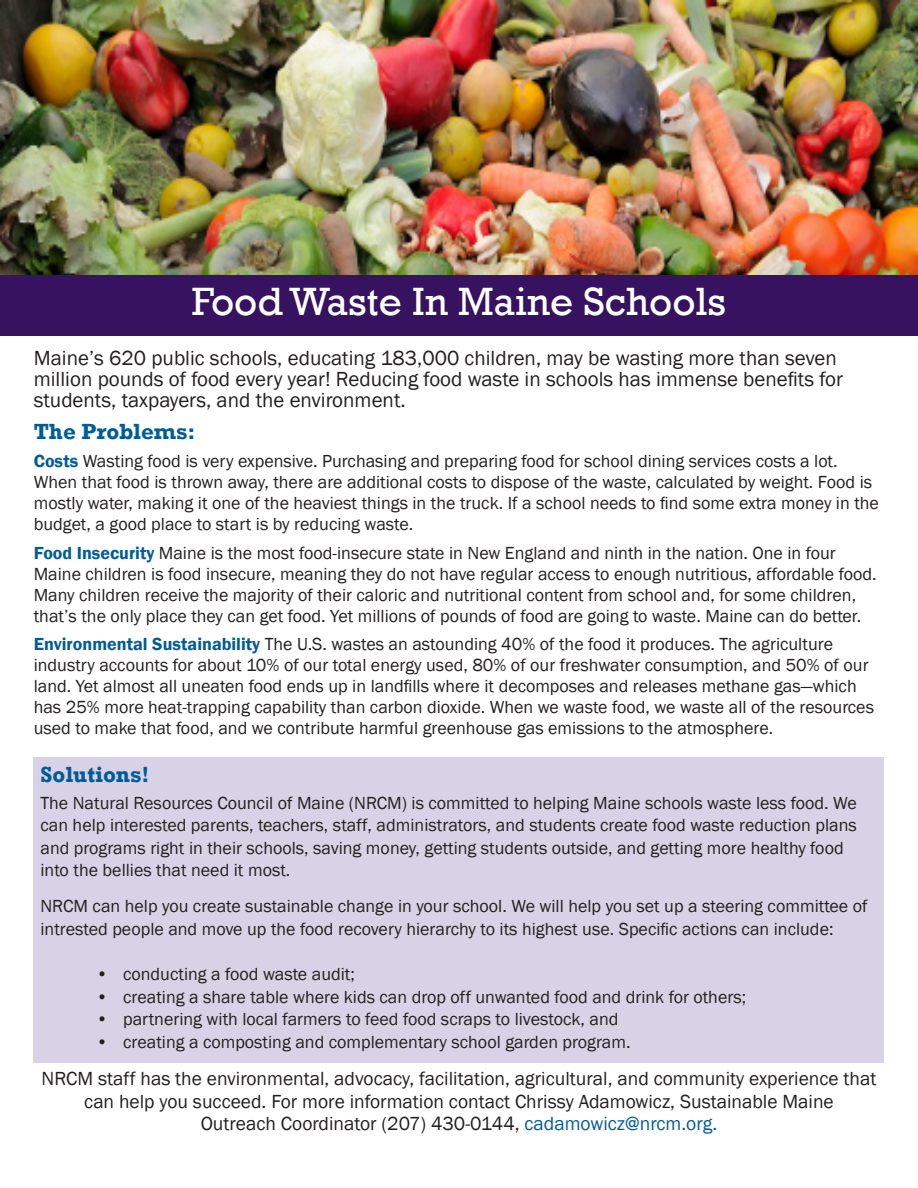
<style>
.page{position:relative;width:918px;height:1188px;background:#fff}
.page>*{position:absolute;margin:0;border:0;box-sizing:border-box;transform-origin:0 0}
.t1{font:40.5px "Rockwell";color:#fff}
.t2{font:700 22.5px "Rockwell";color:#005c98}
.t3{font:21px/21px "Franklin Gothic";color:#231f20}
.t4{font:19.5px/22.5px "Franklin Gothic";color:#231f20;text-align:center}
.t5{font:18px/21px "Franklin Gothic";color:#231f20}
.s1{font-weight:600;color:#005c98}
.s2{color:#005c98}
</style>
<div class="page">
<img style="left:0;top:0;width:918px;height:275px">
<div style="left:0;top:275px;width:918px;height:60px;background:#371260"></div>
<div style="left:34px;top:757px;width:850px;height:306px;background:#d8d2e6"></div>
<p class="t1" style="left:192px;top:278px;width:536px">Food Waste In Maine Schools</p>
<p class="t3" style="left:34px;top:348px;width:811px">Maine’s 620 public schools, educating 183,000 children, may be wasting more than seven million pounds of food every year! Reducing food waste in schools has immense benefits for students, taxpayers, and the environment.</p>
<p class="t2" style="left:34px;top:418px;width:163px">The Problems:</p>
<p class="t5" style="left:34px;top:451px;width:847px"><span class="s1">Costs</span> Wasting food is very expensive. Purchasing and preparing food for school dining services costs a lot.<br>When that food is thrown away, there are additional costs to dispose of the waste, calculated by weight. Food is mostly water, making it one of the heaviest things in the truck. If a school needs to find some extra money in the budget, a good place to start is by reducing waste.</p>
<p class="t5" style="left:34px;top:543px;width:844px"><span class="s1">Food Insecurity</span> Maine is the most food-insecure state in New England and ninth in the nation. One in four Maine children is food insecure, meaning they do not have regular access to enough nutritious, affordable food.<br>Many children receive the majority of their caloric and nutritional content from school and, for some children, that’s the only place they can get food. Yet millions of pounds of food are going to waste. Maine can do better.</p>
<p class="t5" style="left:34px;top:634px;width:842px"><span class="s1">Environmental Sustainability</span> The U.S. wastes an astounding 40% of the food it produces. The agriculture industry accounts for about 10% of our total energy used, 80% of our freshwater consumption, and 50% of our land. Yet almost all uneaten food ends up in landfills where it decomposes and releases methane gas—which has 25% more heat-trapping capability than carbon dioxide. When we waste food, we waste all of the resources used to make that food, and we contribute harmful greenhouse gas emissions to the atmosphere.</p>
<p class="t2" style="left:40px;top:760px;width:110px">Solutions!</p>
<p class="t5" style="left:40px;top:792px;width:818px;line-height:22.5px">The Natural Resources Council of Maine (NRCM) is committed to helping Maine schools waste less food. We can help interested parents, teachers, staff, administrators, and students create food waste reduction plans and programs right in their schools, saving money, getting students outside, and getting more healthy food into the bellies that need it most.</p>
<p class="t5" style="left:40px;top:896px;width:829px;line-height:22.5px">NRCM can help you create sustainable change in your school. We will help you set up a steering committee of intrested people and move up the food recovery hierarchy to its highest use. Specific actions can include:</p>
<p class="t5" style="left:96px;top:964px;width:260px">• conducting a food waste audit;</p>
<p class="t5" style="left:96px;top:987px;width:652px">• creating a share table where kids can drop off unwanted food and drink for others;</p>
<p class="t5" style="left:96px;top:1009px;width:524px">• partnering with local farmers to feed food scraps to livestock, and</p>
<p class="t5" style="left:96px;top:1032px;width:536px">• creating a composting and complementary school garden program.</p>
<p class="t4" style="left:42px;top:1068px;width:836px">NRCM staff has the environmental, advocacy, facilitation, agricultural, and community experience that can help you succeed. For more information contact Chrissy Adamowicz, Sustainable Maine<br>Outreach Coordinator (207) 430-0144, <span class="s2">cadamowicz@nrcm.org.</span></p>
</div>
